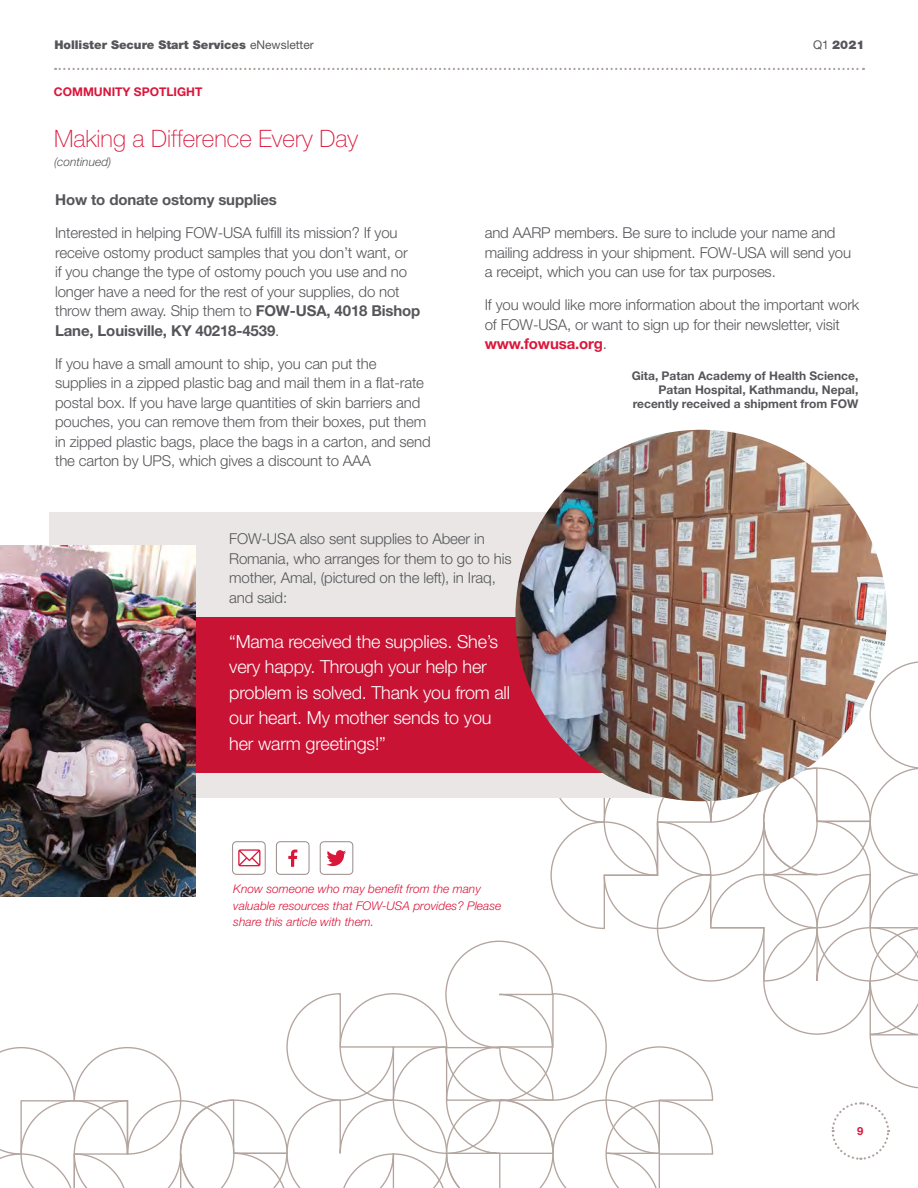
<style>
.page{position:relative;width:918px;height:1188px;background:#fff}
.page>*{position:absolute;margin:0;border:0;box-sizing:border-box;transform-origin:0 0}
.Secondary_Headers_16{font:100 24px "Helvetica Neue LT Std";color:#db163b}
.t1{font:300 18px/25.5px "Helvetica Neue LT Std";letter-spacing:-.01em;color:#fff}
.t2{font:300 15px/19.5px "Helvetica Neue LT Std";letter-spacing:-.01em;color:#55565a}
.t3{font:700 15px "Helvetica Neue LT Std";letter-spacing:-.01em;color:#55565a}
.Body_Copy_10_13_Helv{font:italic 300 12px/16.5px "Helvetica Neue LT Std";color:#db163b}
.t4{font:700 12px/14.4px "Helvetica Neue LT Std";color:#55565a;text-align:right}
.t5{font:900 12px "Helvetica Neue LT Std";color:#55565a}
._8pt_Helv_Bold_186{font:700 12px "Helvetica Neue LT Std";color:#db163b}
._8pt_Helv_Light_Ital{font:italic 300 12px "Helvetica Neue LT Std";color:#55565a}
.t6{font:700 11.25px "Helvetica Neue LT Std";color:#db163b}
.s1{font-weight:400}
.s2{font-weight:700}
.s3{font-weight:700;color:#db163b}
</style>
<div class="page">
<svg style="left:55px;top:68px;width:809px;height:2px"></svg>
<div style="left:49px;top:513px;width:647px;height:285px;background:#e9e6e5"></div>
<div style="left:102px;top:618px;width:524px;height:155px;background:#c81334"></div>
<img style="left:0;top:545px;width:196px;height:115px">
<svg style="left:0;top:660px;width:918px;height:528px"></svg>
<img style="left:515px;top:430px;width:372px;height:371px;border-radius:186px">
<p class="t5" style="left:54px;top:38px;width:261px">Hollister Secure Start Services <span class="s1">eNewsletter</span></p>
<p class="t5" style="left:813px;top:38px;width:53px"><span class="s1">Q1</span> 2021</p>
<p class="_8pt_Helv_Bold_186" style="left:54px;top:84px;width:150px">COMMUNITY SPOTLIGHT</p>
<p class="Secondary_Headers_16" style="left:54px;top:124px;width:306px">Making a Difference Every Day</p>
<p class="_8pt_Helv_Light_Ital" style="left:54px;top:155px;width:59px">(continued)</p>
<p class="t3" style="left:55px;top:190px;width:223px">How to donate ostomy supplies</p>
<p class="t2" style="left:55px;top:223px;width:367px">Interested in helping FOW-USA fulfill its mission? If you receive ostomy product samples that you don’t want, or<br>if you change the type of ostomy pouch you use and no longer have a need for the rest of your supplies, do not throw them away. Ship them to <span class="s2">FOW-USA, 4018 Bishop Lane, Louisville, KY 40218-4539</span>.</p>
<p class="t2" style="left:55px;top:353px;width:377px">If you have a small amount to ship, you can put the supplies in a zipped plastic bag and mail them in a flat-rate postal box. If you have large quantities of skin barriers and pouches, you can remove them from their boxes, put them in zipped plastic bags, place the bags in a carton, and send the carton by UPS, which gives a discount to AAA</p>
<p class="t2" style="left:485px;top:223px;width:368px">and AARP members. Be sure to include your name and mailing address in your shipment. FOW-USA will send you a receipt, which you can use for tax purposes.</p>
<p class="t2" style="left:485px;top:295px;width:376px">If you would like more information about the important work of FOW-USA, or want to sign up for their newsletter, visit <span class="s3">www.fowusa.org</span>.</p>
<p class="t4" style="left:632px;top:368px;width:228px">Gita, Patan Academy of Health Science,<br>Patan Hospital, Kathmandu, Nepal, recently received a shipment from FOW</p>
<p class="t2" style="left:229px;top:529px;width:284px">FOW-USA also sent supplies to Abeer in Romania, who arranges for them to go to his mother, Amal, (pictured on the left), in Iraq, and said:</p>
<p class="t1" style="left:229px;top:628px;width:282px">“Mama received the supplies. She’s very happy. Through your help her problem is solved. Thank you from all our heart. My mother sends to you her warm greetings!”</p>
<p class="Body_Copy_10_13_Helv" style="left:233px;top:881px;width:270px">Know someone who may benefit from the many valuable resources that FOW-USA provides? Please share this article with them.</p>
<p class="t6" style="left:857px;top:1124px;width:8px">9</p>
</div>
